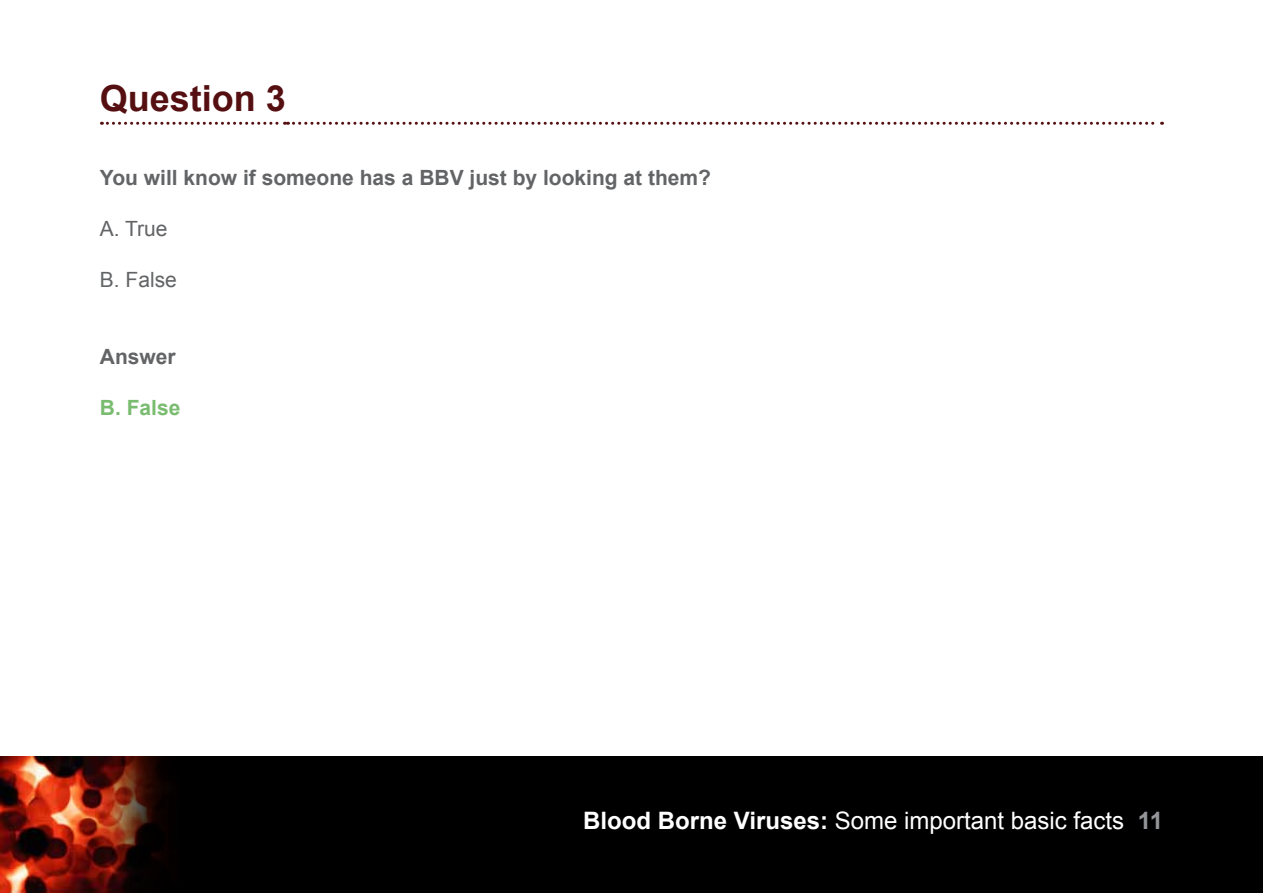
<style>
.page{position:relative;width:1263px;height:893px;background:#fff}
.page>*{position:absolute;margin:0;border:0;box-sizing:border-box;transform-origin:0 0}
.t1{font:700 36px "Arial";color:#560f11}
.t2{font:24px "Arial";color:#fff}
.t3{font:700 21px "Arial";color:#636466}
.t4{font:21px "Arial";color:#636466}
.t5{font:700 21px "Arial";color:#79bc6f}
.s1{font-weight:700}
.s2{font-weight:700;color:#939598}
</style>
<div class="page">
<div style="left:0;top:757px;width:1263px;height:136px;background:#000"></div>
<img style="left:0;top:757px;width:168px;height:136px">
<svg style="left:101px;top:122px;width:1061px;height:3px"></svg>
<h1 class="t1" style="left:100px;top:78px;width:188px">Question 3</h1>
<p class="t3" style="left:100px;top:166px;width:613px">You will know if someone has a BBV just by looking at them?</p>
<p class="t4" style="left:100px;top:217px;width:69px">A. True</p>
<p class="t4" style="left:100px;top:268px;width:79px">B. False</p>
<p class="t3" style="left:100px;top:345px;width:77px">Answer</p>
<p class="t5" style="left:100px;top:396px;width:82px">B. False</p>
<p class="t2" style="left:583px;top:807px;width:581px"><span class="s1">Blood Borne Viruses:</span> Some important basic facts <span class="s2">11</span></p>
</div>
